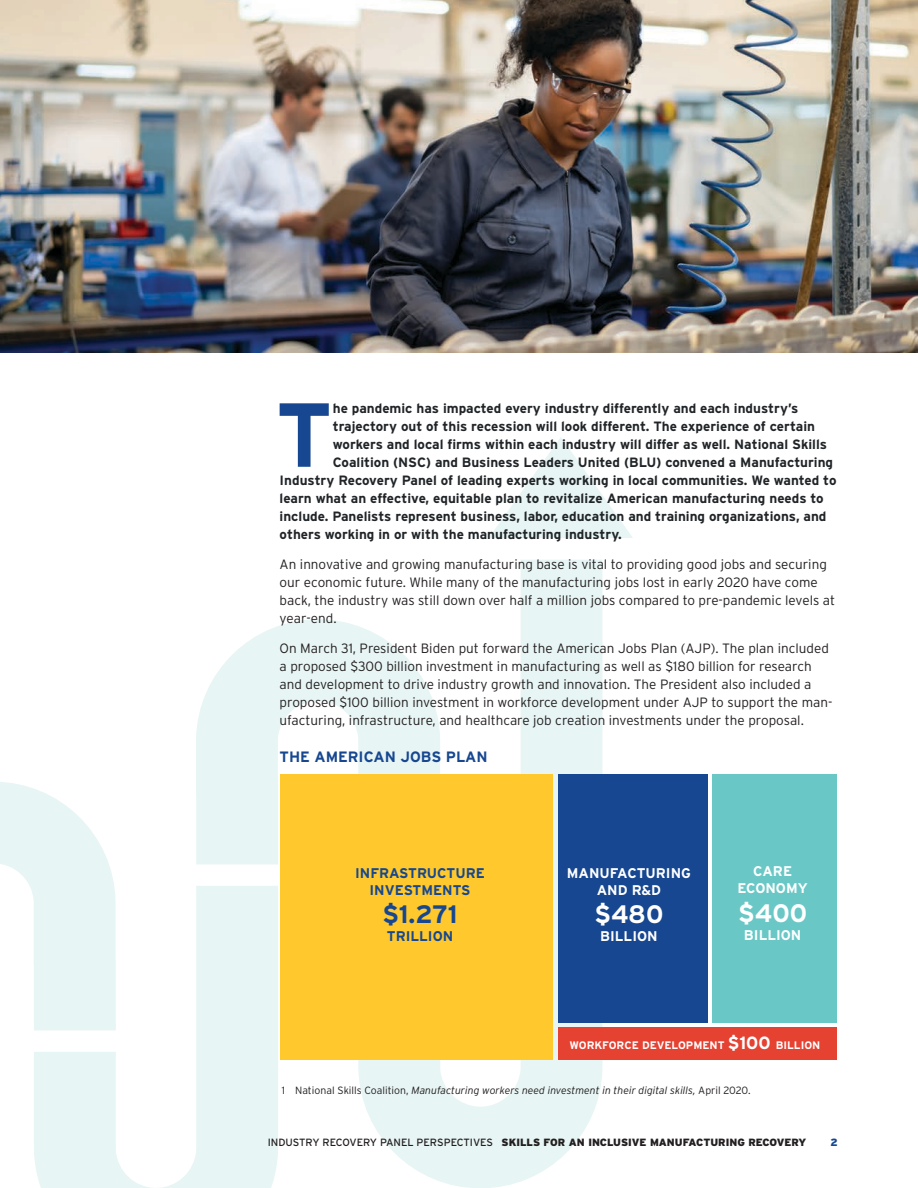
<style>
.page{position:relative;width:918px;height:1188px;background:#fff}
.page>*{position:absolute;margin:0;border:0;box-sizing:border-box;transform-origin:0 0}
.t1{font:700 90.6px "Interstate";color:#164790}
.t2{font:700 25.2px "Interstate";color:#fff}
.t3{font:700 25.2px "Interstate";color:#164790}
.t4{font:700 15px "Interstate";color:#164790}
.t5{font:700 14.1px/16.8px "Interstate";color:#fff;text-align:center}
.t6{font:700 14.1px/16.8px "Interstate";color:#164790;text-align:center}
.t7{font:300 13.5px/18px "Interstate";color:#231f20}
.t8{font:700 13.5px "Interstate";color:#212528}
.t9{font:700 10.95px "Interstate";color:#fff}
.t10{font:italic 300 10.5px "Interstate";color:#231f20}
.t11{font:900 10.5px "Interstate";color:#231f20}
.t12{font:900 10.5px "Interstate";color:#164790}
.s1{font-size:17.7px}
.s2{font-style:normal}
.s3{font-weight:400}
</style>
<div class="page">
<svg style="left:0;top:437px;width:633px;height:751px"></svg>
<img style="left:0;top:0;width:918px;height:352px">
<div style="left:280px;top:775px;width:273px;height:285px;background:#ffc82c"></div>
<div style="left:558px;top:775px;width:150px;height:248px;background:#164790"></div>
<div style="left:712px;top:775px;width:125px;height:248px;background:#69c8c6"></div>
<div style="left:558px;top:1027px;width:279px;height:33px;background:#e54232"></div>
<h1 class="t1" style="left:276px;top:384px;width:59px">T</h1>
<p class="t8" style="left:333px;top:400px;width:467px">he pandemic has impacted every industry differently and each industry’s</p>
<p class="t8" style="left:333px;top:418px;width:484px">trajectory out of this recession will look different. The experience of certain</p>
<p class="t8" style="left:333px;top:436px;width:496px">workers and local firms within each industry will differ as well. National Skills</p>
<p class="t8" style="left:333px;top:454px;width:502px">Coalition (NSC) and Business Leaders United (BLU) convened a Manufacturing</p>
<p class="t8" style="left:280px;top:472px;width:558px">Industry Recovery Panel of leading experts working in local communities. We wanted to</p>
<p class="t8" style="left:280px;top:490px;width:546px">learn what an effective, equitable plan to revitalize American manufacturing needs to</p>
<p class="t8" style="left:280px;top:508px;width:548px">include. Panelists represent business, labor, education and training organizations, and</p>
<p class="t8" style="left:280px;top:526px;width:344px">others working in or with the manufacturing industry.</p>
<p class="t7" style="left:280px;top:555px;width:557px">An innovative and growing manufacturing base is vital to providing good jobs and securing our economic future. While many of the manufacturing jobs lost in early 2020 have come back, the industry was still down over half a million jobs compared to pre-pandemic levels at year-end.</p>
<p class="t7" style="left:280px;top:639px;width:554px">On March 31, President Biden put forward the American Jobs Plan (AJP). The plan included a proposed $300 billion investment in manufacturing as well as $180 billion for research and development to drive industry growth and innovation. The President also included a proposed $100 billion investment in workforce development under AJP to support the man&shy;ufacturing, infrastructure, and healthcare job creation investments under the proposal.</p>
<p class="t4" style="left:280px;top:748px;width:210px">THE AMERICAN JOBS PLAN</p>
<p class="t6" style="left:355px;top:864px;width:131px">INFRASTRUCTURE<br>INVESTMENTS</p>
<h2 class="t3" style="left:382px;top:900px;width:77px">$1.271</h2>
<p class="t6" style="left:387px;top:928px;width:68px">TRILLION</p>
<p class="t5" style="left:567px;top:864px;width:126px">MANUFACTURING<br>AND R&amp;D</p>
<h2 class="t2" style="left:594px;top:900px;width:70px">$480</h2>
<p class="t5" style="left:600px;top:928px;width:59px">BILLION</p>
<p class="t5" style="left:738px;top:863px;width:72px">CARE<br>ECONOMY</p>
<h2 class="t2" style="left:738px;top:899px;width:70px">$400</h2>
<p class="t5" style="left:744px;top:926px;width:59px">BILLION</p>
<p class="t9" style="left:569px;top:1039px;width:253px">WORKFORCE DEVELOPMENT <span class="s1">$100</span> BILLION</p>
<p class="t10" style="left:282px;top:1085px;width:470px"><span class="s2">1 National Skills Coalition,</span> Manufacturing workers need investment in their digital skills, <span class="s2">April 2020.</span></p>
<p class="t11" style="left:268px;top:1137px;width:540px"><span class="s3">INDUSTRY RECOVERY PANEL PERSPECTIVES</span> SKILLS FOR AN INCLUSIVE MANUFACTURING RECOVERY</p>
<p class="t12" style="left:831px;top:1137px;width:9px">2</p>
</div>
